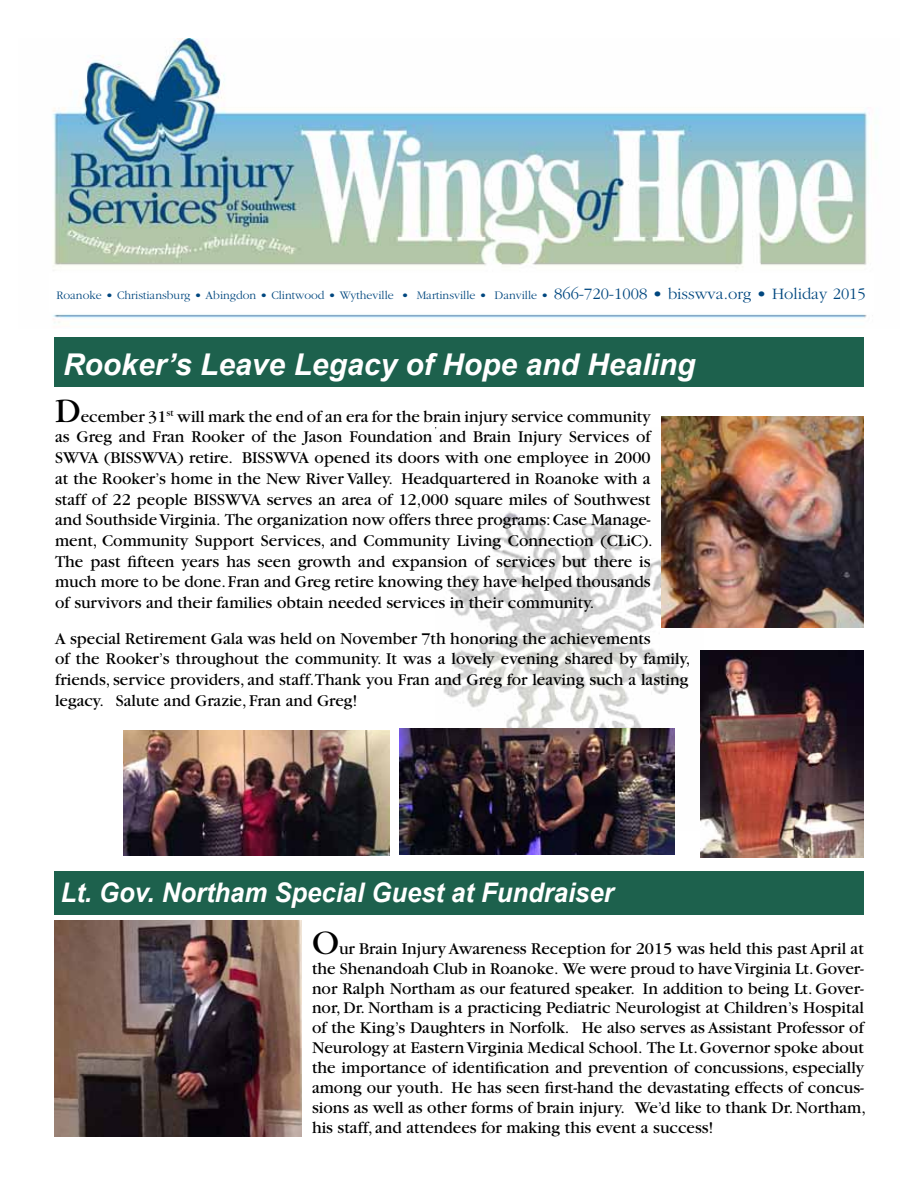
<style>
.page{position:relative;width:918px;height:1188px;background:#fff}
.page>*{position:absolute;margin:0;border:0;box-sizing:border-box;transform-origin:0 0}
.t1{font:italic 700 30px "Arial";color:#fff}
.t2{font:italic 700 27px "Arial";color:#fff;scale:.95 1}
.t3{font:17.25px/20.7px "Garamond";color:#000}
.t4{font:300 12px "Garamond";color:#00477f}
.s1{font-size:16.5px}
.s2{font-size:36px}
</style>
<div class="page">
<img style="left:435px;top:428px;width:269px;height:394px">
<img style="left:52px;top:39px;width:818px;height:285px">
<div style="left:49px;top:273px;width:824px;height:38px;background:#fff"></div>
<div style="left:54px;top:871px;width:810px;height:44px;background:#1d614d"></div>
<div style="left:54px;top:338px;width:810px;height:49px;background:#1d614d"></div>
<img style="left:54px;top:921px;width:247px;height:216px">
<img style="left:662px;top:417px;width:202px;height:210px">
<img style="left:701px;top:650px;width:163px;height:207px">
<img style="left:123px;top:730px;width:267px;height:125px">
<img style="left:399px;top:729px;width:276px;height:126px">
<p class="t4" style="left:57px;top:288px;width:811px">Roanoke • Christiansburg • Abingdon • Clintwood • Wytheville • Martinsville • Danville • <span class="s1">866-720-1008 • bisswva.org • Holiday 2015</span></p>
<h1 class="t1" style="left:63px;top:344px;width:634px">Rooker’s Leave Legacy of Hope and Healing</h1>
<p class="t3" style="left:55px;top:406px;width:599px"><span class="s2">D</span>ecember 31<sup>st</sup> will mark the end of an era for the brain injury service community as Greg and Fran Rooker of the Jason Foundation and Brain Injury Services of SWVA (BISSWVA) retire. BISSWVA opened its doors with one employee in 2000 at the Rooker’s home in the New River Valley. Headquartered in Roanoke with a staff of 22 people BISSWVA serves an area of 12,000 square miles of Southwest and Southside Virginia. The organization now offers three programs: Case Manage&shy;ment, Community Support Services, and Community Living Connection (CLiC).<br>The past fifteen years has seen growth and expansion of services but there is much more to be done. Fran and Greg retire knowing they have helped thousands of survivors and their families obtain needed services in their community.</p>
<p class="t3" style="left:55px;top:628px;width:637px">A special Retirement Gala was held on November 7th honoring the achievements<br>of the Rooker’s throughout the community. It was a lovely evening shared by family, friends, service providers, and staff.Thank you Fran and Greg for leaving such a lasting legacy. Salute and Grazie, Fran and Greg!</p>
<h2 class="t2" style="left:61px;top:875px;width:584px">Lt. Gov. Northam Special Guest at Fundraiser</h2>
<p class="t3" style="left:312px;top:939px;width:556px;line-height:20px"><span class="s2">O</span>ur Brain Injury Awareness Reception for 2015 was held this past April at the Shenandoah Club in Roanoke. We were proud to have Virginia Lt. Gover&shy;nor Ralph Northam as our featured speaker. In addition to being Lt. Gover&shy;nor, Dr. Northam is a practicing Pediatric Neurologist at Children’s Hospital of the King’s Daughters in Norfolk. He also serves as Assistant Professor of Neurology at Eastern Virginia Medical School. The Lt. Governor spoke about the importance of identification and prevention of concussions, especially among our youth. He has seen first-hand the devastating effects of concus&shy;sions as well as other forms of brain injury. We’d like to thank Dr. Northam, his staff, and attendees for making this event a success!</p>
</div>
